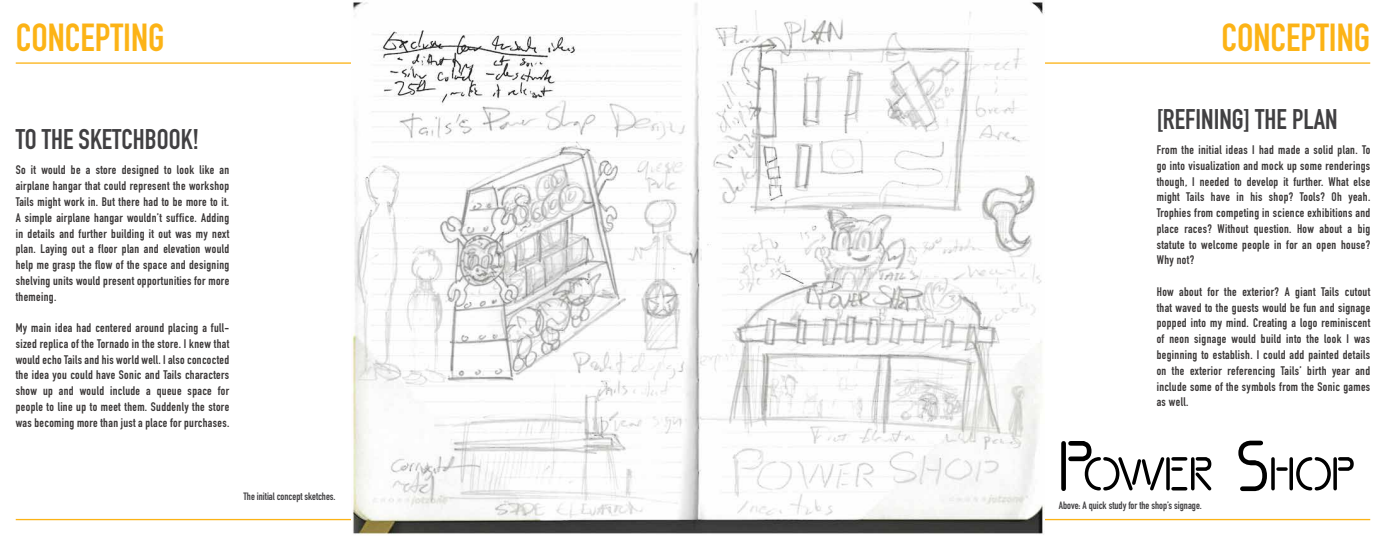
<style>
.page{position:relative;width:1386px;height:536px;background:#fff}
.page>*{position:absolute;margin:0;border:0;box-sizing:border-box;transform-origin:0 0}
.t1{font:700 38.5px "DIN Condensed";color:#fcb316}
.t2{font:700 28px "DIN Condensed";color:#414042}
.t3{font:700 12.25px/15.8px "DIN Condensed";letter-spacing:.03em;color:#393636;text-align:justify}
.t4{font:700 10.5px "DIN Condensed";color:#414042}
</style>
<div class="page">
<hr style="left:16px;top:518px;width:661px;height:2px;background:#fcb316">
<hr style="left:16px;top:62px;width:661px;height:2px;background:#fcb316">
<hr style="left:709px;top:518px;width:661px;height:2px;background:#fcb316">
<hr style="left:709px;top:62px;width:661px;height:2px;background:#fcb316">
<img style="left:352px;top:2px;width:693px;height:533px">
<svg style="left:1167px;top:458px;width:3px;height:30px"></svg>
<hr style="left:1191px;top:458px;width:4px;height:30px;background:#0a0a0a">
<svg style="left:1173px;top:457px;width:13px;height:3px"></svg>
<svg style="left:1173px;top:487px;width:13px;height:3px"></svg>
<svg style="left:1173px;top:467px;width:8px;height:3px"></svg>
<svg style="left:1271px;top:458px;width:4px;height:30px"></svg>
<svg style="left:1289px;top:458px;width:4px;height:30px"></svg>
<svg style="left:1278px;top:467px;width:8px;height:3px"></svg>
<div style="left:1061px;top:443px;width:5px;height:45px;background:#000"></div>
<svg style="left:1238px;top:440px;width:29px;height:52px"></svg>
<svg style="left:1192px;top:457px;width:20px;height:34px"></svg>
<svg style="left:1068px;top:441px;width:99px;height:50px"></svg>
<svg style="left:1296px;top:457px;width:58px;height:34px"></svg>
<h1 class="t1" style="left:16px;top:12px;width:150px">CONCEPTING</h1>
<h1 class="t1" style="left:1221px;top:12px;width:150px">CONCEPTING</h1>
<h2 class="t2" style="left:16px;top:120px;width:185px">TO THE SKETCHBOOK!</h2>
<p class="t3" style="left:16px;top:162px;width:215px">So it would be a store designed to look like an airplane hangar that could represent the workshop Tails might work in. But there had to be more to it.<br>A simple airplane hangar wouldn’t suffice. Adding in details and further building it out was my next plan. Laying out a floor plan and elevation would help me grasp the flow of the space and designing shelving units would present opportunities for more themeing.</p>
<p class="t3" style="left:16px;top:320px;width:215px">My main idea had centered around placing a full&shy;sized replica of the Tornado in the store. I knew that would echo Tails and his world well. I also concocted the idea you could have Sonic and Tails characters show up and would include a queue space for people to line up to meet them. Suddenly the store was becoming more than just a place for purchases.</p>
<p class="t4" style="left:243px;top:489px;width:94px">The initial concept sketches.</p>
<h2 class="t2" style="left:1157px;top:100px;width:182px">[REFINING] THE PLAN</h2>
<p class="t3" style="left:1157px;top:142px;width:215px">From the initial ideas I had made a solid plan. To go into visualization and mock up some renderings though, I needed to develop it further. What else might Tails have in his shop? Tools? Oh yeah.<br>Trophies from competing in science exhibitions and place races? Without question. How about a big statute to welcome people in for an open house?<br>Why not?</p>
<p class="t3" style="left:1157px;top:283px;width:215px">How about for the exterior? A giant Tails cutout that waved to the guests would be fun and signage popped into my mind. Creating a logo reminiscent of neon signage would build into the look I was beginning to establish. I could add painted details on the exterior referencing Tails’ birth year and include some of the symbols from the Sonic games as well.</p>
<p class="t4" style="left:1059px;top:498px;width:144px">Above: A quick study for the shop’s signage.</p>
</div>
